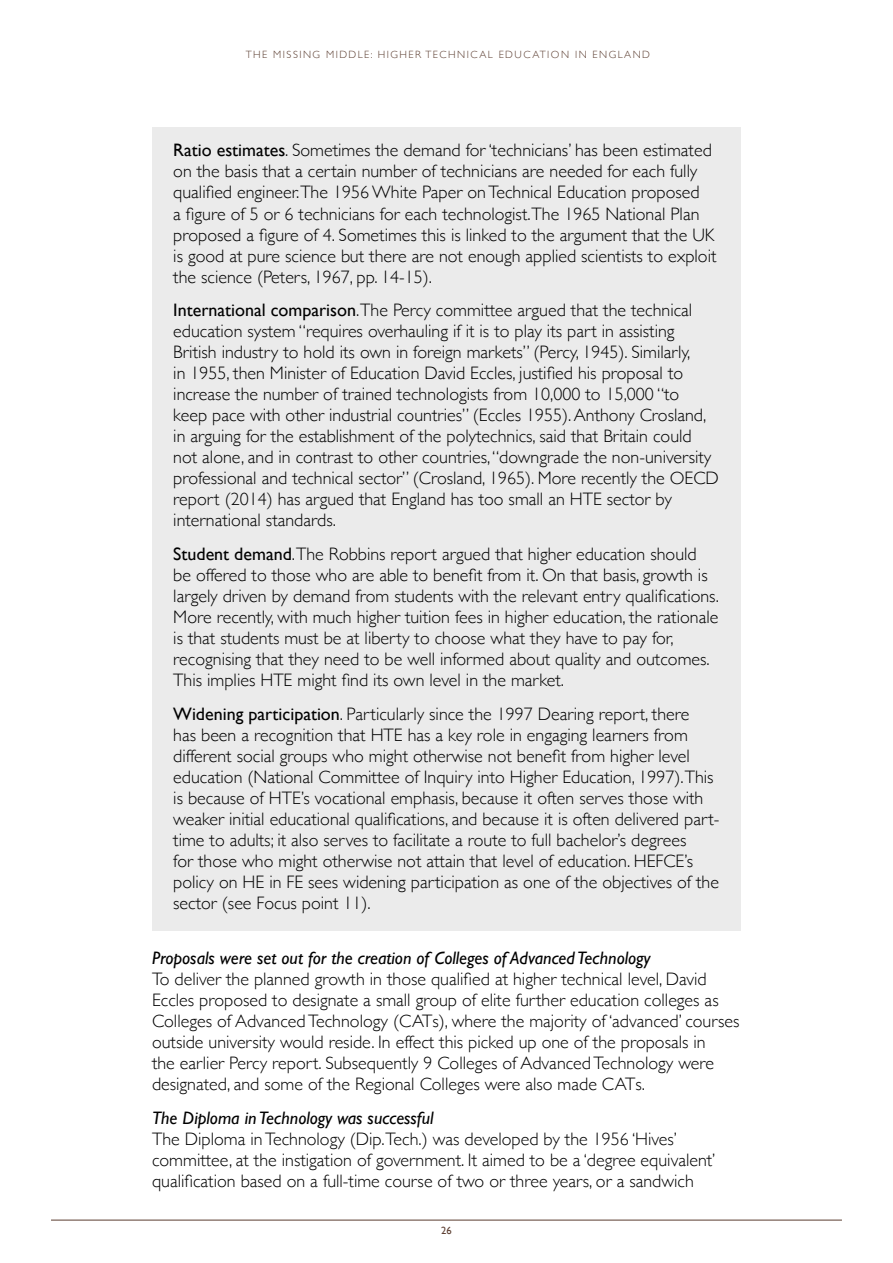
<style>
.page{position:relative;width:893px;height:1263px;background:#fff}
.page>*{position:absolute;margin:0;border:0;box-sizing:border-box;transform-origin:0 0}
.t1{font:300 18px/21px "Gill Sans";color:#000}
.t2{font:italic 18px "Gill Sans";color:#000}
.t3{font:300 10.5px "Gill Sans";letter-spacing:.14em;color:#5b3d30}
.t4{font:10.5px "Gill Sans";color:#5b3d30}
.s1{font-weight:400}
</style>
<div class="page">
<hr style="left:51px;top:1220px;width:791px;height:1px;background:#5b3d30">
<div style="left:152px;top:128px;width:589px;height:803px;background:#ebebeb"></div>
<p class="t3" style="left:246px;top:47px;width:406px">THE MISSING MIDDLE: HIGHER TECHNICAL EDUCATION IN ENGLAND</p>
<p class="t1" style="left:173px;top:139px;width:545px"><span class="s1">Ratio estimates</span>. Sometimes the demand for ‘technicians’ has been estimated on the basis that a certain number of technicians are needed for each fully qualified engineer.The 1956 White Paper on Technical Education proposed<br>a figure of 5 or 6 technicians for each technologist.The 1965 National Plan proposed a figure of 4. Sometimes this is linked to the argument that the UK is good at pure science but there are not enough applied scientists to exploit the science (Peters, 1967, pp. 14-15).</p>
<p class="t1" style="left:173px;top:299px;width:547px"><span class="s1">International comparison</span>.The Percy committee argued that the technical education system “requires overhauling if it is to play its part in assisting British industry to hold its own in foreign markets” (Percy, 1945). Similarly,<br>in 1955, then Minister of Education David Eccles, justified his proposal to increase the number of trained technologists from 10,000 to 15,000 “to<br>keep pace with other industrial countries” (Eccles 1955). Anthony Crosland, in arguing for the establishment of the polytechnics, said that Britain could not alone, and in contrast to other countries, “downgrade the non-university professional and technical sector” (Crosland, 1965). More recently the OECD report (2014) has argued that England has too small an HTE sector by international standards.</p>
<p class="t1" style="left:173px;top:543px;width:547px"><span class="s1">Student demand</span>.The Robbins report argued that higher education should be offered to those who are able to benefit from it. On that basis, growth is largely driven by demand from students with the relevant entry qualifications.<br>More recently, with much higher tuition fees in higher education, the rationale is that students must be at liberty to choose what they have to pay for, recognising that they need to be well informed about quality and outcomes.<br>This implies HTE might find its own level in the market.</p>
<p class="t1" style="left:173px;top:703px;width:548px"><span class="s1">Widening participation</span>. Particularly since the 1997 Dearing report, there<br>has been a recognition that HTE has a key role in engaging learners from different social groups who might otherwise not benefit from higher level education (National Committee of Inquiry into Higher Education, 1997).This is because of HTE’s vocational emphasis, because it often serves those with weaker initial educational qualifications, and because it is often delivered part&shy;time to adults; it also serves to facilitate a route to full bachelor’s degrees<br>for those who might otherwise not attain that level of education. HEFCE’s policy on HE in FE sees widening participation as one of the objectives of the sector (see Focus point 11).</p>
<p class="t2" style="left:152px;top:948px;width:500px">Proposals were set out for the creation of Colleges of Advanced Technology</p>
<p class="t1" style="left:152px;top:968px;width:589px">To deliver the planned growth in those qualified at higher technical level, David Eccles proposed to designate a small group of elite further education colleges as Colleges of Advanced Technology (CATs), where the majority of ‘advanced’ courses outside university would reside. In effect this picked up one of the proposals in<br>the earlier Percy report. Subsequently 9 Colleges of Advanced Technology were designated, and some of the Regional Colleges were also made CATs.</p>
<p class="t2" style="left:152px;top:1107px;width:283px">The Diploma in Technology was successful</p>
<p class="t1" style="left:152px;top:1127px;width:565px">The Diploma in Technology (Dip.Tech.) was developed by the 1956 ‘Hives’ committee, at the instigation of government. It aimed to be a ‘degree equivalent’ qualification based on a full-time course of two or three years, or a sandwich</p>
<p class="t4" style="left:441px;top:1224px;width:12px">26</p>
</div>
